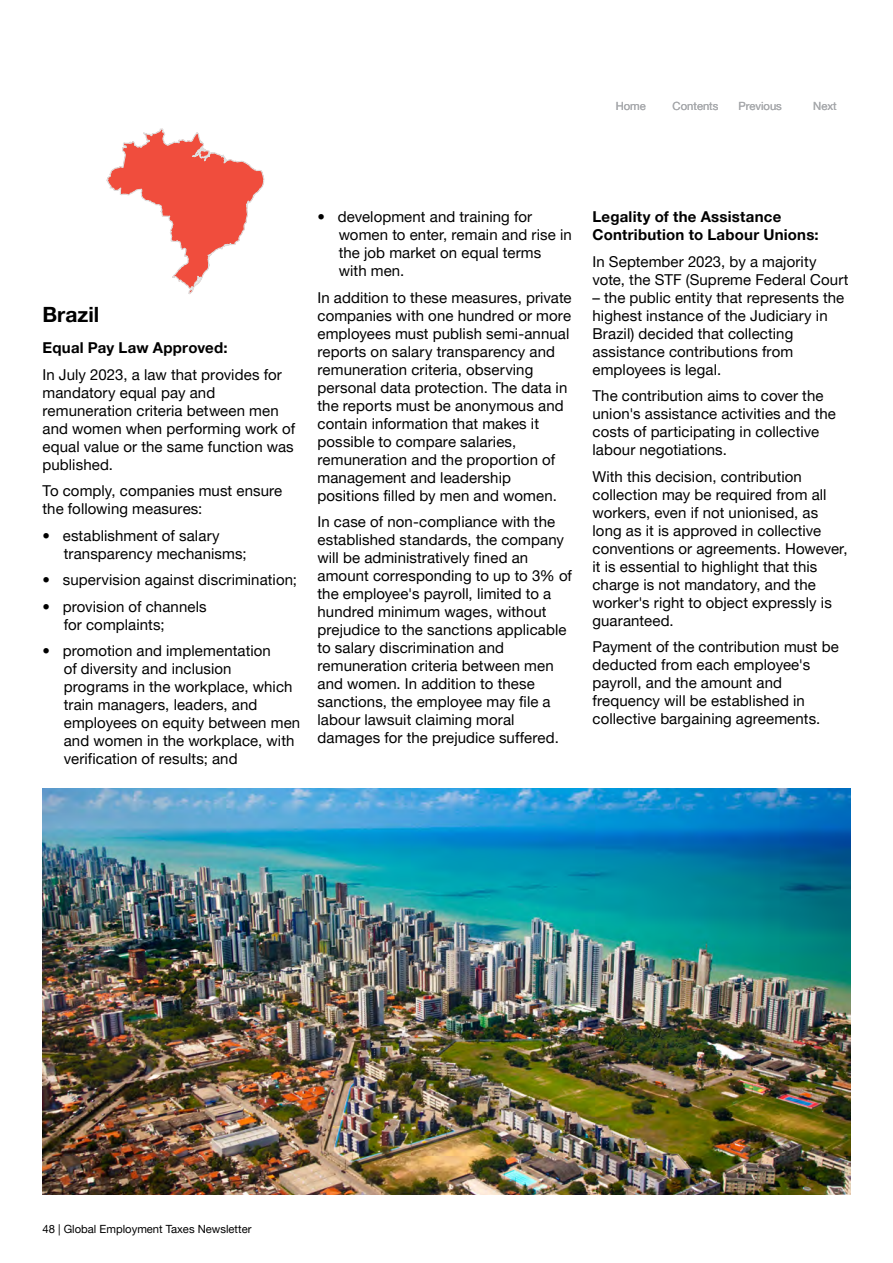
<style>
.page{position:relative;width:893px;height:1263px;background:#fff}
.page>*{position:absolute;margin:0;border:0;box-sizing:border-box;transform-origin:0 0}
.t1{font:700 21px "Helvetica Neue LT Pro";color:#000}
.t2{font:15px/18px "Helvetica Neue LT Pro";letter-spacing:.005em;color:#000}
.t3{font:700 15px/18px "Helvetica Neue LT Pro";letter-spacing:.015em;color:#000}
.t4{font:11.25px "Helvetica Neue LT Pro";color:#000}
.t5{font:11.25px "Helvetica Neue LT Pro";color:#a7a9ac}
</style>
<div class="page">
<svg style="left:106px;top:128px;width:159px;height:166px"></svg>
<img style="left:43px;top:789px;width:807px;height:406px">
<p class="t5" style="left:616px;top:100px;width:32px">Home</p>
<p class="t5" style="left:673px;top:100px;width:47px">Contents</p>
<p class="t5" style="left:739px;top:100px;width:45px">Previous</p>
<p class="t5" style="left:813px;top:100px;width:25px">Next</p>
<h1 class="t1" style="left:43px;top:302px;width:58px">Brazil</h1>
<p class="t3" style="left:43px;top:338px;width:187px">Equal Pay Law Approved:</p>
<p class="t2" style="left:43px;top:365px;width:254px">In July 2023, a law that provides for mandatory equal pay and remuneration criteria between men and women when performing work of equal value or the same function was published.</p>
<p class="t2" style="left:43px;top:481px;width:241px">To comply, companies must ensure the following measures:</p>
<p class="t2" style="left:64px;top:526px;width:184px;text-indent:-21px">• establishment of salary transparency mechanisms;</p>
<p class="t2" style="left:43px;top:570px;width:256px">• supervision against discrimination;</p>
<p class="t2" style="left:64px;top:597px;width:144px;text-indent:-21px">• provision of channels for complaints;</p>
<p class="t2" style="left:64px;top:641px;width:238px;text-indent:-21px">• promotion and implementation<br>of diversity and inclusion programs in the workplace, which train managers, leaders, and employees on equity between men and women in the workplace, with verification of results; and</p>
<p class="t2" style="left:339px;top:207px;width:235px;text-indent:-21px">• development and training for women to enter, remain and rise in the job market on equal terms with men.</p>
<p class="t2" style="left:317px;top:288px;width:256px">In addition to these measures, private companies with one hundred or more employees must publish semi-annual reports on salary transparency and remuneration criteria, observing personal data protection. The data in the reports must be anonymous and contain information that makes it possible to compare salaries, remuneration and the proportion of management and leadership positions filled by men and women.</p>
<p class="t2" style="left:317px;top:512px;width:256px">In case of non-compliance with the established standards, the company will be administratively fined an amount corresponding to up to 3% of the employee's payroll, limited to a hundred minimum wages, without prejudice to the sanctions applicable to salary discrimination and remuneration criteria between men and women. In addition to these sanctions, the employee may file a labour lawsuit claiming moral damages for the prejudice suffered.</p>
<p class="t3" style="left:592px;top:207px;width:228px">Legality of the Assistance<br>Contribution to Labour Unions:</p>
<p class="t2" style="left:592px;top:252px;width:258px">In September 2023, by a majority vote, the STF (Supreme Federal Court</p>
<p class="t2" style="left:592px;top:288px;width:253px">– the public entity that represents the highest instance of the Judiciary in<br>Brazil) decided that collecting assistance contributions from employees is legal.</p>
<p class="t2" style="left:592px;top:386px;width:245px">The contribution aims to cover the union's assistance activities and the costs of participating in collective labour negotiations.</p>
<p class="t2" style="left:592px;top:467px;width:257px">With this decision, contribution collection may be required from all workers, even if not unionised, as long as it is approved in collective conventions or agreements. However, it is essential to highlight that this charge is not mandatory, and the worker's right to object expressly is guaranteed.</p>
<p class="t2" style="left:592px;top:637px;width:248px">Payment of the contribution must be deducted from each employee's payroll, and the amount and frequency will be established in collective bargaining agreements.</p>
<p class="t4" style="left:43px;top:1222px;width:210px">48 | Global Employment Taxes Newsletter</p>
</div>
